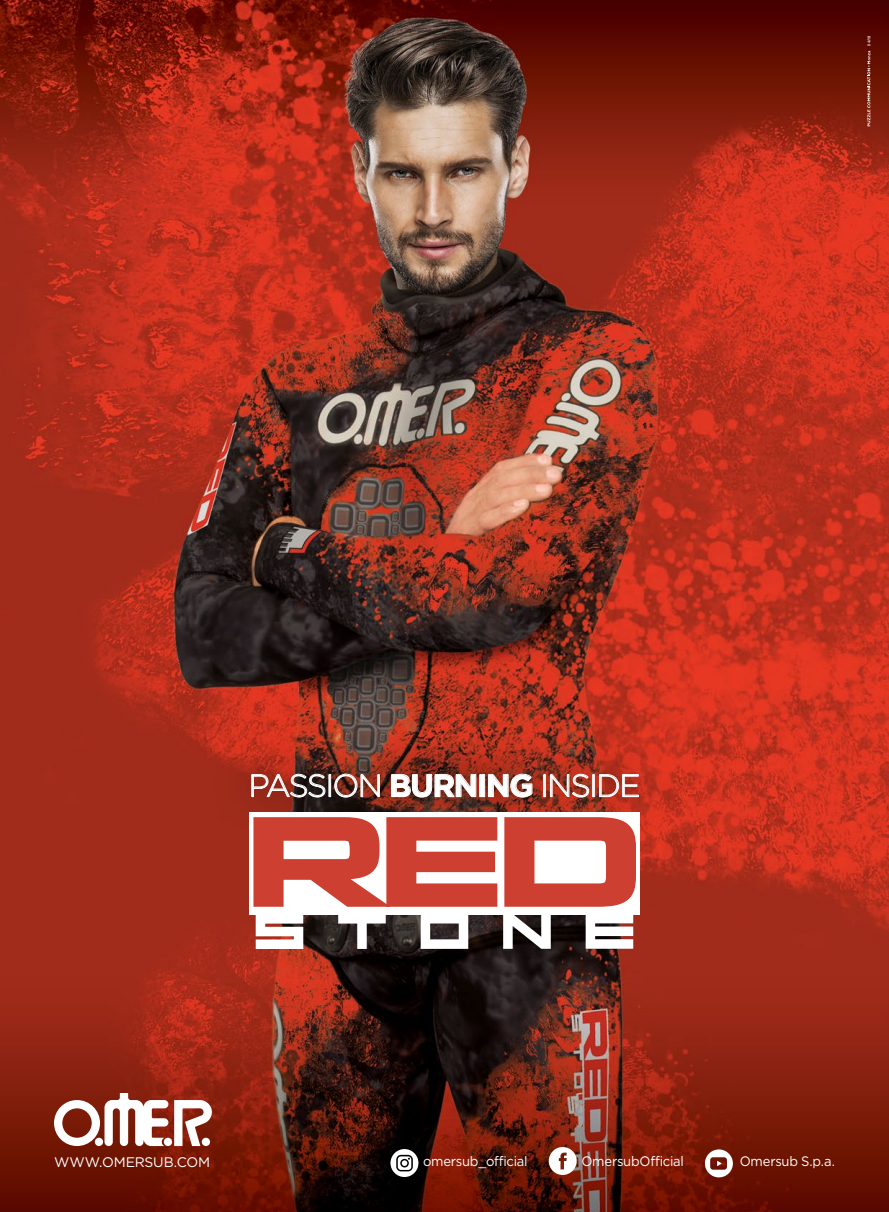
<style>
.page{position:relative;width:889px;height:1212px;background:#fff}
.page>*{position:absolute;margin:0;border:0;box-sizing:border-box;transform-origin:0 0}
.t1{font:300 31.5px "Gotham";letter-spacing:-.05em;color:#fff}
.t2{font:13.8px "Gotham";letter-spacing:-.01em;color:#fff}
.t3{font:13.65px "Gotham";letter-spacing:-.02em;color:#fff;scale:.95 1}
.t4{font:500 3.9px "Helvetica Neue";color:#fff}
.s1{font-weight:700}
</style>
<div class="page">
<img style="left:0;top:0;width:889px;height:1212px">
<svg style="left:549px;top:1147px;width:27px;height:28px"></svg>
<svg style="left:705px;top:1149px;width:28px;height:28px"></svg>
<svg style="left:390px;top:1149px;width:28px;height:28px"></svg>
<svg style="left:54px;top:1093px;width:159px;height:53px"></svg>
<img style="left:214px;top:736px;width:457px;height:99px">
<svg style="left:251px;top:774px;width:74px;height:23px;background:#8f5b54"></svg>
<div style="left:329px;top:774px;width:2px;height:23px;border:1px solid #fff"></div>
<svg style="left:334px;top:774px;width:46px;height:23px"></svg>
<img style="left:391px;top:774px;width:85px;height:23px">
<div style="left:479px;top:774px;width:6px;height:23px;border:1px solid #fff"></div>
<svg style="left:488px;top:774px;width:44px;height:23px"></svg>
<div style="left:543px;top:774px;width:2px;height:23px;border:1px solid #fff"></div>
<svg style="left:550px;top:774px;width:39px;height:23px"></svg>
<div style="left:592px;top:774px;width:2px;height:23px;border:1px solid #fff"></div>
<svg style="left:599px;top:774px;width:40px;height:23px"></svg>
<div style="left:249px;top:812px;width:390px;height:103px;background:#fff"></div>
<svg style="left:253px;top:817px;width:244px;height:90px"></svg>
<svg style="left:504px;top:817px;width:132px;height:90px"></svg>
<svg style="left:256px;top:915px;width:47px;height:34px"></svg>
<svg style="left:338px;top:915px;width:48px;height:34px"></svg>
<svg style="left:421px;top:915px;width:47px;height:34px"></svg>
<svg style="left:503px;top:915px;width:48px;height:34px"></svg>
<svg style="left:585px;top:915px;width:48px;height:34px"></svg>
<svg style="left:867px;top:51px;width:3px;height:75px"></svg>
<p class="t4" style="left:866px;top:46px;width:11px;rotate:-90deg">04/19</p>
<h1 class="t1" style="left:248px;top:765px;width:393px">PASSION <span class="s1">BURNING</span> INSIDE</h1>
<p class="t2" style="left:54px;top:1153px;width:158px">WWW.OMERSUB.COM</p>
<p class="t3" style="left:423px;top:1153px;width:111px">omersub_official</p>
<p class="t3" style="left:581px;top:1153px;width:109px">OmersubOfficial</p>
<p class="t3" style="left:739px;top:1153px;width:102px">Omersub S.p.a.</p>
</div>
